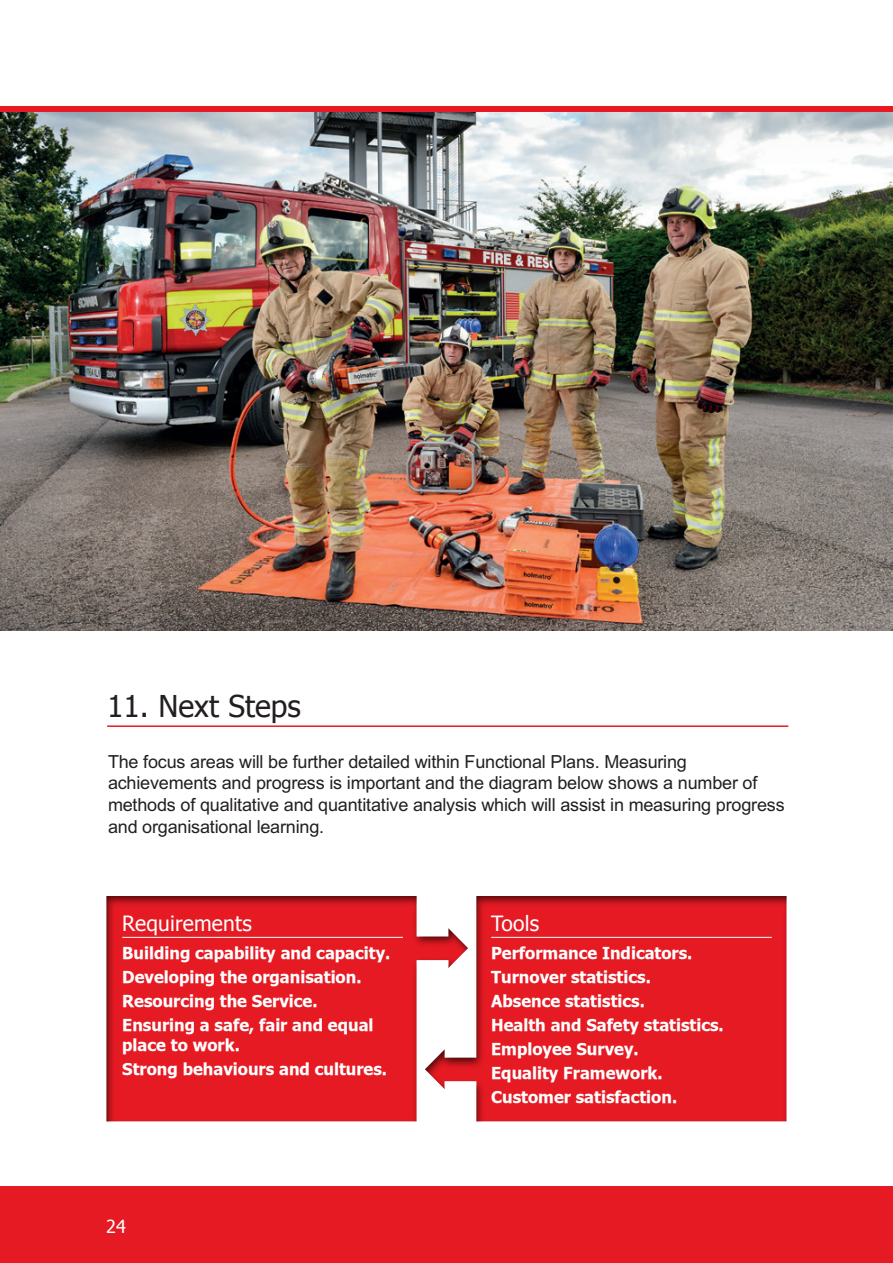
<style>
.page{position:relative;width:893px;height:1263px;background:#fff}
.page>*{position:absolute;margin:0;border:0;box-sizing:border-box;transform-origin:0 0}
.t1{font:30px "Tahoma";color:#231f20}
.t2{font:21px "Tahoma";letter-spacing:.01em;color:#fff}
.t3{font:18px/21.6px "M Arial";letter-spacing:-.01em;color:#231f20}
.t4{font:18px "Tahoma";color:#fff}
.t5{font:700 16.5px/24px "Tahoma";color:#fff}
</style>
<div class="page">
<div style="left:0;top:1186px;width:893px;height:77px;background:#e51a23"></div>
<div style="left:0;top:106px;width:893px;height:7px;background:#e51a23"></div>
<img style="left:0;top:113px;width:893px;height:517px">
<hr style="left:107px;top:725px;width:681px;height:2px;background:#e51a23">
<div style="left:104px;top:894px;width:365px;height:228px;background:#231f20;opacity:.75"></div>
<div style="left:422px;top:894px;width:366px;height:228px;background:#231f20;opacity:.75"></div>
<hr style="left:122px;top:937px;width:281px;height:1px;background:#fff">
<hr style="left:491px;top:937px;width:281px;height:1px;background:#fff">
<h1 class="t1" style="left:107px;top:686px;width:195px">11. Next Steps</h1>
<p class="t3" style="left:108px;top:750px;width:678px">The focus areas will be further detailed within Functional Plans. Measuring achievements and progress is important and the diagram below shows a number of methods of qualitative and quantitative analysis which will assist in measuring progress and organisational learning.</p>
<p class="t2" style="left:122px;top:909px;width:131px">Requirements</p>
<p class="t5" style="left:122px;top:940px;width:270px">Building capability and capacity.<br>Developing the organisation.<br>Resourcing the Service.<br>Ensuring a safe, fair and equal</p>
<p class="t5" style="left:122px;top:1032px;width:266px">place to work.<br>Strong behaviours and cultures.</p>
<p class="t4" style="left:106px;top:1214px;width:21px">24</p>
<p class="t2" style="left:491px;top:909px;width:49px">Tools</p>
<p class="t5" style="left:491px;top:940px;width:234px">Performance Indicators.<br>Turnover statistics.<br>Absence statistics.<br>Health and Safety statistics.<br>Employee Survey.<br>Equality Framework.<br>Customer satisfaction.</p>
</div>
